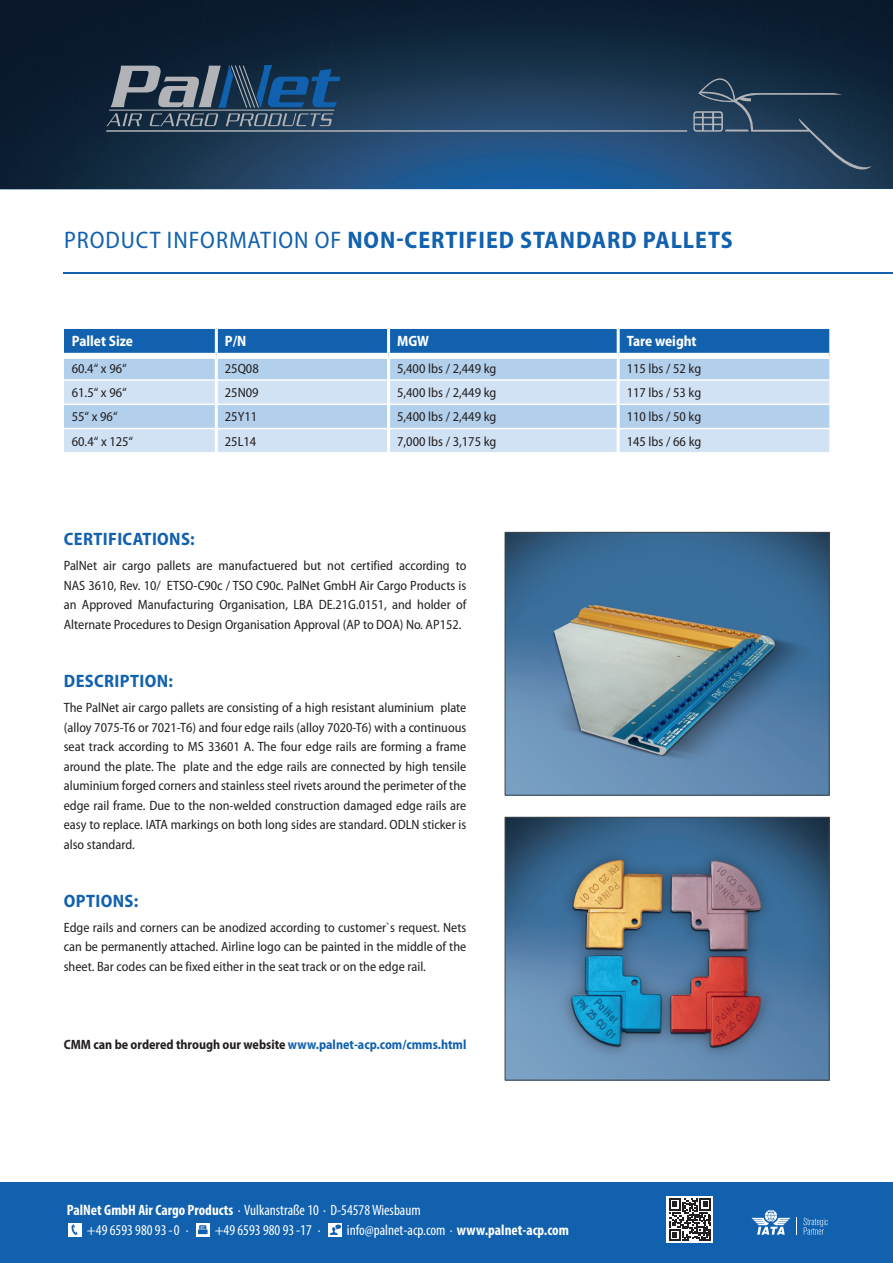
<style>
.page{position:relative;width:893px;height:1263px;background:#fff}
.page>*{position:absolute;margin:0;border:0;box-sizing:border-box;transform-origin:0 0}
.t1{font:700 semi-condensed 24px "Myriad Pro";letter-spacing:.04em;color:#1161af}
.t2{font:700 semi-condensed 18px "Myriad Pro";letter-spacing:.02em;color:#1161af}
.t3{font:condensed 15px/19.5px "Myriad Pro";color:#fff}
.t4{font:700 semi-condensed 15px "Myriad Pro";color:#fff;scale:.96 1}
.t5{font:semi-condensed 13.5px/19.5px "Myriad Pro";color:#231f20;text-align:justify}
.t6{font:700 semi-condensed 13.5px "Myriad Pro";color:#231f20;scale:.96 1}
.s1{font-weight:400}
.s2{color:#1161af}
.s3{font-weight:700}
</style>
<div class="page">
<img style="left:0;top:0;width:893px;height:189px">
<svg style="left:693px;top:74px;width:179px;height:102px;background:#25415b"></svg>
<svg style="left:106px;top:64px;width:235px;height:62px;background:#37516a"></svg>
<hr style="left:109px;top:110px;width:225px;height:1px;background:#b2b3b7">
<hr style="left:106px;top:130px;width:581px;height:2px;background:#b2b3b7">
<hr style="left:64px;top:272px;width:829px;height:2px;background:#1161af">
<svg style="left:63px;top:328px;width:767px;height:124px;background:#a0c2e3"></svg>
<hr style="left:218px;top:428px;width:169px;height:1px;background:#fff">
<hr style="left:390px;top:428px;width:227px;height:1px;background:#fff">
<hr style="left:620px;top:428px;width:209px;height:1px;background:#fff">
<hr style="left:215px;top:329px;width:3px;height:24px;background:#fff">
<hr style="left:387px;top:329px;width:3px;height:24px;background:#fff">
<hr style="left:617px;top:329px;width:3px;height:24px;background:#fff">
<hr style="left:829px;top:329px;width:3px;height:27px;background:#fff">
<hr style="left:215px;top:359px;width:3px;height:21px;background:#fff">
<hr style="left:387px;top:359px;width:3px;height:21px;background:#fff">
<hr style="left:617px;top:359px;width:3px;height:21px;background:#fff">
<hr style="left:829px;top:356px;width:3px;height:24px;background:#fff">
<hr style="left:215px;top:380px;width:3px;height:24px;background:#fff">
<hr style="left:387px;top:380px;width:3px;height:24px;background:#fff">
<hr style="left:617px;top:380px;width:3px;height:24px;background:#fff">
<hr style="left:829px;top:380px;width:3px;height:24px;background:#fff">
<hr style="left:215px;top:404px;width:3px;height:24px;background:#fff">
<hr style="left:387px;top:404px;width:3px;height:24px;background:#fff">
<hr style="left:617px;top:404px;width:3px;height:24px;background:#fff">
<hr style="left:829px;top:404px;width:3px;height:24px;background:#fff">
<hr style="left:215px;top:428px;width:3px;height:24px;background:#fff">
<hr style="left:387px;top:428px;width:3px;height:24px;background:#fff">
<hr style="left:617px;top:428px;width:3px;height:24px;background:#fff">
<hr style="left:829px;top:428px;width:3px;height:24px;background:#fff">
<div style="left:64px;top:353px;width:152px;height:6px;background:#fff"></div>
<div style="left:216px;top:353px;width:173px;height:6px;background:#fff"></div>
<div style="left:389px;top:353px;width:229px;height:6px;background:#fff"></div>
<div style="left:618px;top:353px;width:211px;height:6px;background:#fff"></div>
<img style="left:507px;top:819px;width:321px;height:259px">
<div style="left:505px;top:817px;width:325px;height:263px;border:1px solid #3d474e"></div>
<img style="left:507px;top:534px;width:321px;height:259px">
<div style="left:505px;top:532px;width:325px;height:263px;border:1px solid #3d474e"></div>
<div style="left:0;top:1182px;width:893px;height:81px;background:#1161af"></div>
<div style="left:68px;top:1223px;width:14px;height:13px;background:#fff"></div>
<svg style="left:71px;top:1224px;width:7px;height:11px"></svg>
<svg style="left:196px;top:1223px;width:14px;height:13px"></svg>
<svg style="left:198px;top:1225px;width:10px;height:9px"></svg>
<div style="left:328px;top:1223px;width:14px;height:13px;background:#fff"></div>
<svg style="left:330px;top:1224px;width:11px;height:11px"></svg>
<svg style="left:752px;top:1210px;width:38px;height:25px"></svg>
<svg style="left:803px;top:1217px;width:25px;height:18px"></svg>
<div style="left:667px;top:1196px;width:46px;height:47px;background:#fff"></div>
<svg style="left:669px;top:1198px;width:42px;height:43px"></svg>
<h1 class="t1" style="left:64px;top:225px;width:670px"><span class="s1">PRODUCT INFORMATION OF</span> NON-CERTIFIED STANDARD PALLETS</h1>
<p class="t4" style="left:72px;top:331px;width:65px">Pallet Size</p>
<p class="t4" style="left:225px;top:331px;width:24px">P/N</p>
<p class="t4" style="left:397px;top:331px;width:35px">MGW</p>
<p class="t4" style="left:627px;top:331px;width:74px">Tare weight</p>
<p class="t5" style="left:72px;top:359px;width:57px">60.4“ x 96“</p>
<p class="t5" style="left:225px;top:359px;width:35px">25Q08</p>
<p class="t5" style="left:397px;top:359px;width:101px">5,400 lbs / 2,449 kg</p>
<p class="t5" style="left:627px;top:359px;width:76px">115 lbs / 52 kg</p>
<p class="t5" style="left:72px;top:383px;width:57px">61.5“ x 96“</p>
<p class="t5" style="left:225px;top:383px;width:35px">25N09</p>
<p class="t5" style="left:397px;top:383px;width:101px">5,400 lbs / 2,449 kg</p>
<p class="t5" style="left:627px;top:383px;width:76px">117 lbs / 53 kg</p>
<p class="t5" style="left:72px;top:407px;width:47px">55“ x 96“</p>
<p class="t5" style="left:225px;top:407px;width:34px">25Y11</p>
<p class="t5" style="left:397px;top:407px;width:101px">5,400 lbs / 2,449 kg</p>
<p class="t5" style="left:627px;top:407px;width:76px">110 lbs / 50 kg</p>
<p class="t5" style="left:72px;top:431px;width:63px">60.4“ x 125“</p>
<p class="t5" style="left:225px;top:431px;width:33px">25L14</p>
<p class="t5" style="left:397px;top:431px;width:101px">7,000 lbs / 3,175 kg</p>
<p class="t5" style="left:627px;top:431px;width:76px">145 lbs / 66 kg</p>
<h2 class="t2" style="left:64px;top:528px;width:132px">CERTIFICATIONS:</h2>
<p class="t5" style="left:64px;top:556px;width:404px">PalNet air cargo pallets are manufactuered but not certified according to NAS 3610, Rev. 10/ ETSO-C90c / TSO C90c. PalNet GmbH Air Cargo Products is an Approved Manufacturing Organisation, LBA DE.21G.0151, and holder of Alternate Procedures to Design Organisation Approval (AP to DOA) No. AP152.</p>
<h2 class="t2" style="left:64px;top:670px;width:110px">DESCRIPTION:</h2>
<p class="t5" style="left:64px;top:698px;width:404px">The PalNet air cargo pallets are consisting of a high resistant aluminium plate (alloy 7075-T6 or 7021-T6) and four edge rails (alloy 7020-T6) with a continuous seat track according to MS 33601 A. The four edge rails are forming a frame around the plate. The plate and the edge rails are connected by high tensile aluminium forged corners and stainless steel rivets around the perimeter of the edge rail frame. Due to the non-welded construction damaged edge rails are easy to replace. IATA markings on both long sides are standard. ODLN sticker is also standard.</p>
<h2 class="t2" style="left:64px;top:889px;width:76px">OPTIONS:</h2>
<p class="t5" style="left:64px;top:917px;width:404px">Edge rails and corners can be anodized according to customer`s request. Nets can be permanently attached. Airline logo can be painted in the middle of the sheet. Bar codes can be fixed either in the seat track or on the edge rail.</p>
<p class="t6" style="left:64px;top:1036px;width:421px">CMM can be ordered through our website <span class="s2">www.palnet-acp.com/cmms.html</span></p>
<p class="t3" style="left:87px;top:1200px;width:335px;text-indent:-20px"><span class="s3">PalNet GmbH Air Cargo Products</span> · Vulkanstraße 10 · D-54578 Wiesbaum +49 6593 980 93-0 ·</p>
<p class="t3" style="left:215px;top:1220px;width:108px">+49 6593 980 93-17 ·</p>
<p class="t3" style="left:347px;top:1220px;width:223px">info@palnet-acp.com · <span class="s3">www.palnet-acp.com</span></p>
</div>
